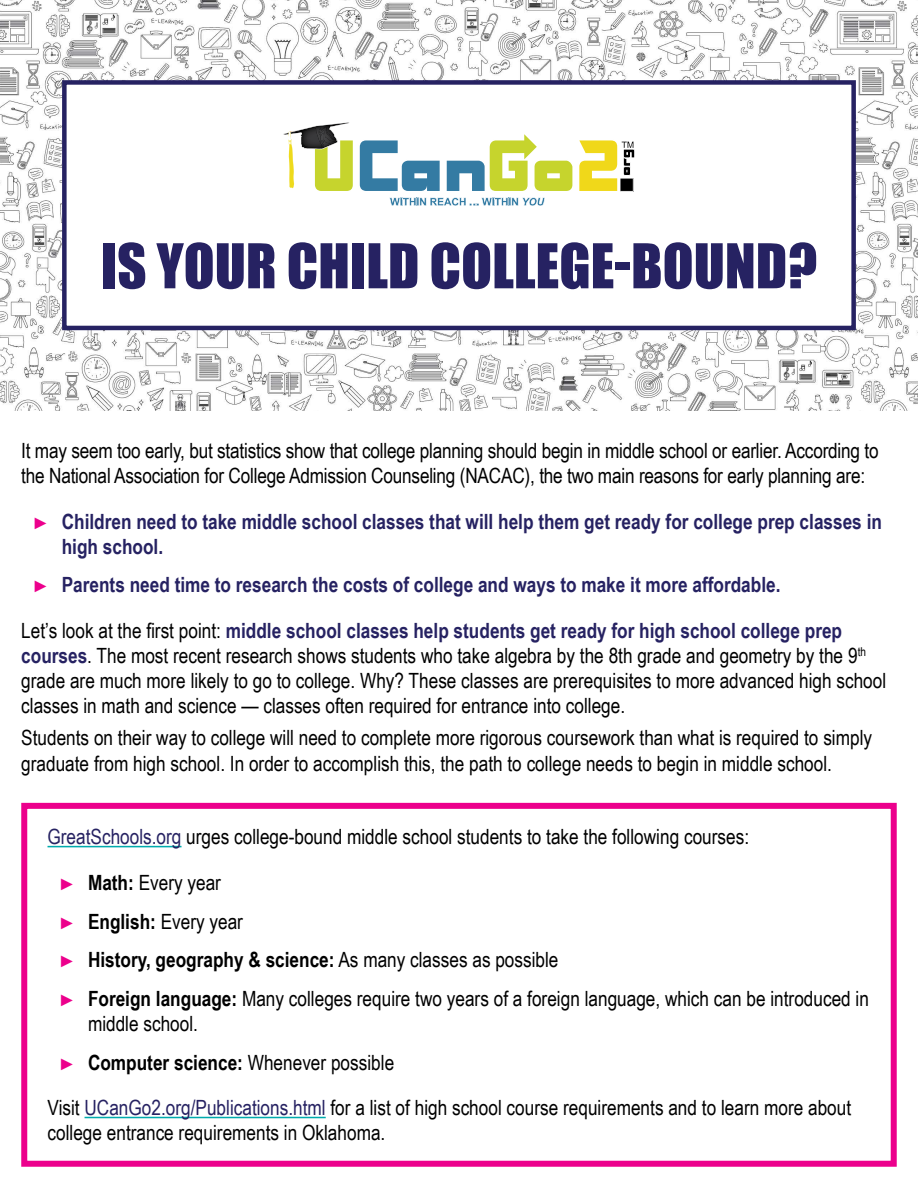
<style>
.page{position:relative;width:918px;height:1188px;background:#fff}
.page>*{position:absolute;margin:0;border:0;box-sizing:border-box;transform-origin:0 0}
.t1{font:57px "Impact";color:#262262}
.t2{font:21px/25.2px "Arial Narrow";color:#000}
.t3{font:700 21px/25.2px "Arial Narrow";color:#262262}
.t4{font:700 21px "Arial Narrow";color:#000}
.s1{font-weight:400;font-size:16.5px;color:#ec008c}
.s2{font-weight:700;color:#262262}
.s3{color:#262262}
.s4{font-size:16.5px;color:#ec008c}
.s5{font-weight:700}
.s6{font-weight:400}
</style>
<div class="page">
<img style="left:0;top:0;width:918px;height:410px">
<div style="left:64px;top:82px;width:790px;height:246px;background:#fff"></div>
<svg style="left:283px;top:122px;width:352px;height:84px"></svg>
<div style="left:62px;top:80px;width:794px;height:250px;border:4px solid #262262"></div>
<hr style="left:48px;top:846px;width:134px;height:1px;background:#00aaad">
<hr style="left:85px;top:1117px;width:241px;height:1px;background:#00aaad">
<div style="left:21px;top:803px;width:876px;height:364px;border:6px solid #ec008c"></div>
<h1 class="t1" style="left:101px;top:222px;width:718px">IS YOUR CHILD COLLEGE-BOUND?</h1>
<p class="t2" style="left:21px;top:437px;width:859px">It may seem too early, but statistics show that college planning should begin in middle school or earlier. According to the National Association for College Admission Counseling (NACAC), the two main reasons for early planning are:</p>
<p class="t3" style="left:62px;top:508px;width:822px;text-indent:-27px"><span class="s1">►</span> Children need to take middle school classes that will help them get ready for college prep classes in high school.</p>
<p class="t3" style="left:35px;top:571px;width:747px"><span class="s1">►</span> Parents need time to research the costs of college and ways to make it more affordable.</p>
<p class="t2" style="left:21px;top:617px;width:867px">Let’s look at the first point: <span class="s2">middle school classes help students get ready for high school college prep courses</span>. The most recent research shows students who take algebra by the 8th grade and geometry by the 9<sup>th </sup>grade are much more likely to go to college. Why? These classes are prerequisites to more advanced high school classes in math and science — classes often required for entrance into college.</p>
<p class="t2" style="left:21px;top:725px;width:852px">Students on their way to college will need to complete more rigorous coursework than what is required to simply graduate from high school. In order to accomplish this, the path to college needs to begin in middle school.</p>
<p class="t2" style="left:48px;top:824px;width:703px"><span class="s3">GreatSchools.org</span> urges college-bound middle school students to take the following courses:</p>
<p class="t2" style="left:61px;top:869px;width:161px"><span class="s4">►</span> <span class="s5">Math:</span> Every year</p>
<p class="t2" style="left:61px;top:908px;width:184px"><span class="s4">►</span> <span class="s5">English:</span> Every year</p>
<p class="t4" style="left:61px;top:944px;width:499px"><span class="s1">►</span> History, geography &amp; science: <span class="s6">As many classes as possible</span></p>
<p class="t2" style="left:88px;top:985px;width:783px;text-indent:-27px"><span class="s4">►</span> <span class="s5">Foreign language:</span> Many colleges require two years of a foreign language, which can be introduced in middle school.</p>
<p class="t4" style="left:61px;top:1047px;width:335px"><span class="s1">►</span> Computer science: <span class="s6">Whenever possible</span></p>
<p class="t2" style="left:48px;top:1095px;width:805px">Visit <span class="s3">UCanGo2.org/Publications.html</span> for a list of high school course requirements and to learn more about college entrance requirements in Oklahoma.</p>
</div>
